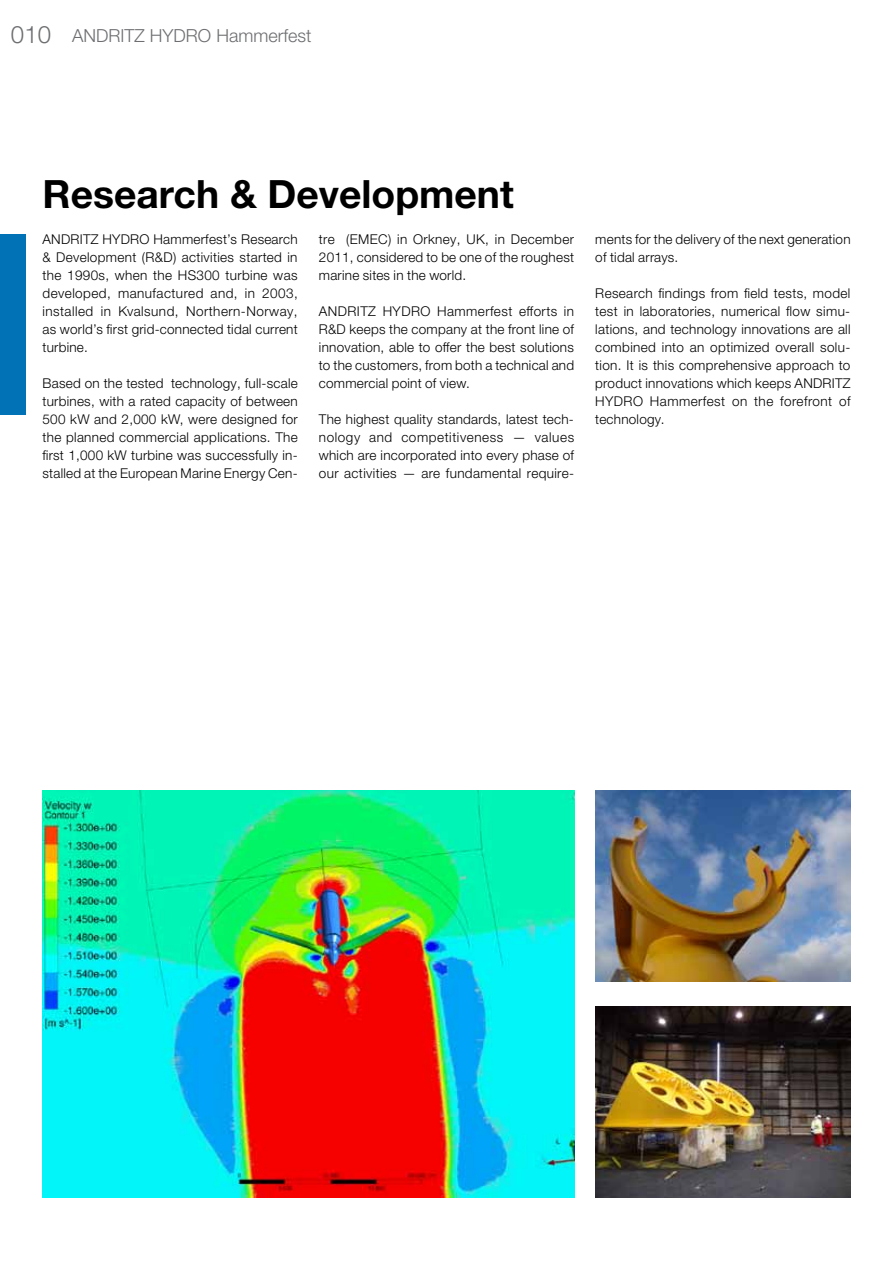
<style>
.page{position:relative;width:893px;height:1263px;background:#fff}
.page>*{position:absolute;margin:0;border:0;box-sizing:border-box;transform-origin:0 0}
.t1{font:700 39px "Helvetica Neue LTW1 G";color:#000}
.t2{font:300 18px "Helvetica Neue LTW1 G";color:#6d6e71}
.t3{font:300 13.5px/18px "Helvetica Neue LTW1 G";letter-spacing:.02em;color:#000;text-align:justify}
.s1{font-size:24px}
</style>
<div class="page">
<div style="left:0;top:234px;width:26px;height:180px;background:#0072b5"></div>
<img style="left:595px;top:790px;width:255px;height:192px">
<img style="left:595px;top:1006px;width:255px;height:192px">
<img style="left:43px;top:790px;width:531px;height:408px">
<h2 class="t2" style="left:11px;top:25px;width:302px"><span class="s1">010</span> ANDRITZ HYDRO Hammerfest</h2>
<h1 class="t1" style="left:43px;top:170px;width:473px">Research &amp; Development</h1>
<p class="t3" style="left:43px;top:230px;width:257px">ANDRITZ HYDRO Hammerfest’s Research &amp; Development (R&amp;D) activities started in the 1990s, when the HS300 turbine was developed, manufactured and, in 2003, installed in Kvalsund, Northern-Norway, as world’s first grid-connected tidal current turbine.</p>
<p class="t3" style="left:43px;top:374px;width:257px">Based on the tested technology, full-scale turbines, with a rated capacity of between 500 kW and 2,000 kW, were designed for the planned commercial applications. The first 1,000 kW turbine was successfully in&shy;stalled at the European Marine Energy Cen-</p>
<p class="t3" style="left:319px;top:230px;width:257px">tre (EMEC) in Orkney, UK, in December 2011, considered to be one of the roughest marine sites in the world.</p>
<p class="t3" style="left:319px;top:302px;width:257px">ANDRITZ HYDRO Hammerfest efforts in R&amp;D keeps the company at the front line of innovation, able to offer the best solutions to the customers, from both a technical and commercial point of view.</p>
<p class="t3" style="left:319px;top:410px;width:257px">The highest quality standards, latest tech&shy;nology and competitiveness — values which are incorporated into every phase of our activities — are fundamental require-</p>
<p class="t3" style="left:595px;top:230px;width:257px">ments for the delivery of the next generation of tidal arrays.</p>
<p class="t3" style="left:595px;top:284px;width:257px">Research findings from field tests, model test in laboratories, numerical flow simu&shy;lations, and technology innovations are all combined into an optimized overall solu&shy;tion. It is this comprehensive approach to product innovations which keeps ANDRITZ HYDRO Hammerfest on the forefront of technology.</p>
</div>
